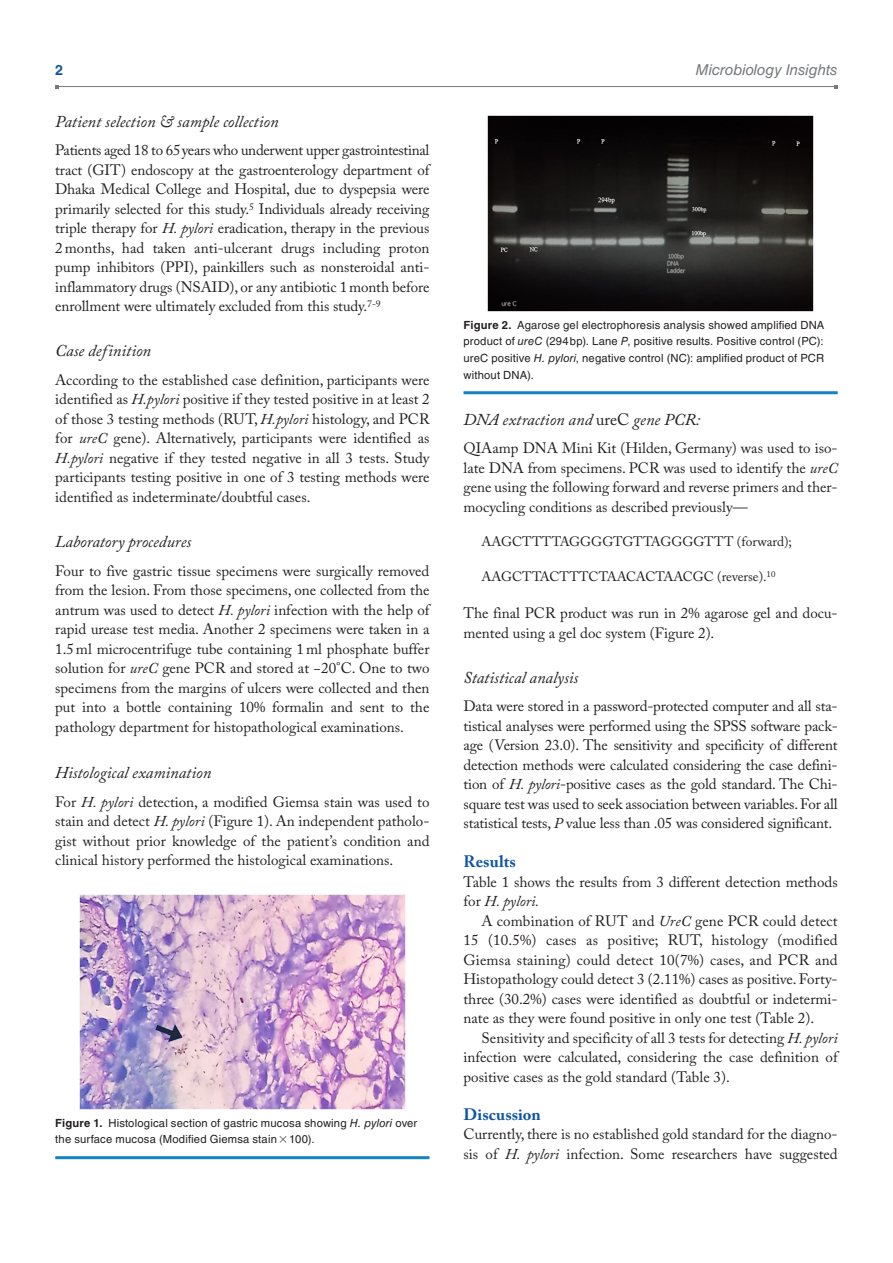
<style>
.page{position:relative;width:893px;height:1263px;background:#fff}
.page>*{position:absolute;margin:0;border:0;box-sizing:border-box;transform-origin:0 0}
.t1{font:italic 16.5px "Adobe Caslon Pro";color:#231f20}
.t2{font:700 16.5px "Adobe Caslon Pro";letter-spacing:.005em;color:#1055a4}
.t3{font:15px/19.5px "Adobe Caslon Pro";color:#231f20;text-align:justify}
.t4{font:italic 15px "Helvetica LT Std";letter-spacing:-.005em;color:#76787b}
.t5{font:700 14.25px "Helvetica LT Std";color:#1055a4}
.t6{font:13.5px "Adobe Caslon Pro";color:#231f20}
.t7{font:11.25px/16.5px "Helvetica LT Std";letter-spacing:.015em;color:#231f20}
.s1{font-style:italic}
.s2{font-weight:700}
.s3{font-style:normal}
</style>
<div class="page">
<hr style="left:57px;top:86px;width:779px;height:1px;background:#76787b">
<hr style="left:55px;top:1156px;width:374px;height:3px;background:#1582c5">
<img style="left:79px;top:894px;width:327px;height:216px">
<hr style="left:463px;top:391px;width:375px;height:3px;background:#1582c5">
<img style="left:487px;top:115px;width:327px;height:197px">
<p class="t5" style="left:55px;top:61px;width:9px">2</p>
<p class="t4" style="left:696px;top:61px;width:144px">Microbiology Insights</p>
<p class="t1" style="left:55px;top:112px;width:225px">Patient selection &amp; sample collection</p>
<p class="t3" style="left:55px;top:141px;width:376px">Patients aged 18 to 65years who underwent upper gastrointestinal tract (GIT) endoscopy at the gastroenterology department of Dhaka Medical College and Hospital, due to dyspepsia were primarily selected for this study.<sup>5</sup> Individuals already receiving triple therapy for <span class="s1">H. pylori</span> eradication, therapy in the previous 2 months, had taken anti-ulcerant drugs including proton pump inhibitors (PPI), painkillers such as nonsteroidal anti&shy;inflammatory drugs (NSAID), or any antibiotic 1month before enrollment were ultimately excluded from this study.<sup>7-9</sup></p>
<p class="t1" style="left:55px;top:341px;width:97px">Case definition</p>
<p class="t3" style="left:55px;top:370px;width:376px">According to the established case definition, participants were identified as <span class="s1">H.pylori</span> positive if they tested positive in at least 2 of those 3 testing methods (RUT, <span class="s1">H.pylori</span> histology, and PCR for <span class="s1">ureC</span> gene). Alternatively, participants were identified as <span class="s1">H.pylori</span> negative if they tested negative in all 3 tests. Study participants testing positive in one of 3 testing methods were identified as indeterminate/doubtful cases.</p>
<p class="t1" style="left:55px;top:532px;width:137px">Laboratory procedures</p>
<p class="t3" style="left:55px;top:561px;width:376px">Four to five gastric tissue specimens were surgically removed from the lesion. From those specimens, one collected from the antrum was used to detect <span class="s1">H. pylori</span> infection with the help of rapid urease test media. Another 2 specimens were taken in a 1.5ml microcentrifuge tube containing 1ml phosphate buffer solution for <span class="s1">ureC</span> gene PCR and stored at −20°C. One to two specimens from the margins of ulcers were collected and then put into a bottle containing 10% formalin and sent to the pathology department for histopathological examinations.</p>
<p class="t1" style="left:55px;top:763px;width:157px">Histological examination</p>
<p class="t3" style="left:55px;top:792px;width:376px">For <span class="s1">H. pylori</span> detection, a modified Giemsa stain was used to stain and detect <span class="s1">H. pylori</span> (Figure 1). An independent patholo&shy;gist without prior knowledge of the patient’s condition and clinical history performed the histological examinations.</p>
<p class="t7" style="left:463px;top:317px;width:362px;text-align:justify"><span class="s2">Figure 2.</span> Agarose gel electrophoresis analysis showed amplified DNA product of <span class="s1">ureC</span> (294bp). Lane <span class="s1">P</span>, positive results. Positive control (PC): ureC positive <span class="s1">H. pylori</span>, negative control (NC): amplified product of PCR without DNA).</p>
<p class="t1" style="left:463px;top:409px;width:238px">DNA extraction and <span class="s3">ureC</span> gene PCR:</p>
<p class="t3" style="left:463px;top:438px;width:376px">QIAamp DNA Mini Kit (Hilden, Germany) was used to iso&shy;late DNA from specimens. PCR was used to identify the <span class="s1">ureC </span>gene using the following forward and reverse primers and ther&shy;mocycling conditions as described previously—</p>
<p class="t6" style="left:481px;top:534px;width:312px">AAGCTTTTAGGGGTGTTAGGGGTTT (forward);</p>
<p class="t6" style="left:481px;top:568px;width:295px">AAGCTTACTTTCTAACACTAACGC (reverse).<sup>10</sup></p>
<p class="t3" style="left:463px;top:603px;width:376px">The final PCR product was run in 2% agarose gel and docu&shy;mented using a gel doc system (Figure 2).</p>
<p class="t1" style="left:463px;top:667px;width:116px">Statistical analysis</p>
<p class="t3" style="left:463px;top:696px;width:376px">Data were stored in a password-protected computer and all sta&shy;tistical analyses were performed using the SPSS software pack&shy;age (Version 23.0). The sensitivity and specificity of different detection methods were calculated considering the case defini&shy;tion of <span class="s1">H. pylori</span>-positive cases as the gold standard. The Chi&shy;square test was used to seek association between variables. For all statistical tests, <span class="s1">P</span> value less than .05 was considered significant.</p>
<p class="t2" style="left:463px;top:852px;width:54px">Results</p>
<p class="t3" style="left:463px;top:872px;width:376px">Table 1 shows the results from 3 different detection methods for <span class="s1">H. pylori.</span></p>
<p class="t3" style="left:463px;top:911px;width:376px;text-indent:18px">A combination of RUT and <span class="s1">UreC</span> gene PCR could detect 15 (10.5%) cases as positive; RUT, histology (modified Giemsa staining) could detect 10(7%) cases, and PCR and Histopathology could detect 3 (2.11%) cases as positive. Forty&shy;three (30.2%) cases were identified as doubtful or indetermi&shy;nate as they were found positive in only one test (Table 2).</p>
<p class="t3" style="left:463px;top:1028px;width:376px;text-indent:18px">Sensitivity and specificity of all 3 tests for detecting <span class="s1">H. pylori </span>infection were calculated, considering the case definition of positive cases as the gold standard (Table 3).</p>
<p class="t2" style="left:463px;top:1104px;width:79px">Discussion</p>
<p class="t3" style="left:463px;top:1124px;width:376px">Currently, there is no established gold standard for the diagno&shy;sis of <span class="s1">H. pylori</span> infection. Some researchers have suggested</p>
<p class="t7" style="left:55px;top:1115px;width:364px"><span class="s2">Figure 1.</span> Histological section of gastric mucosa showing <span class="s1">H. pylori</span> over the surface mucosa (Modified Giemsa stain 100).</p>
</div>
